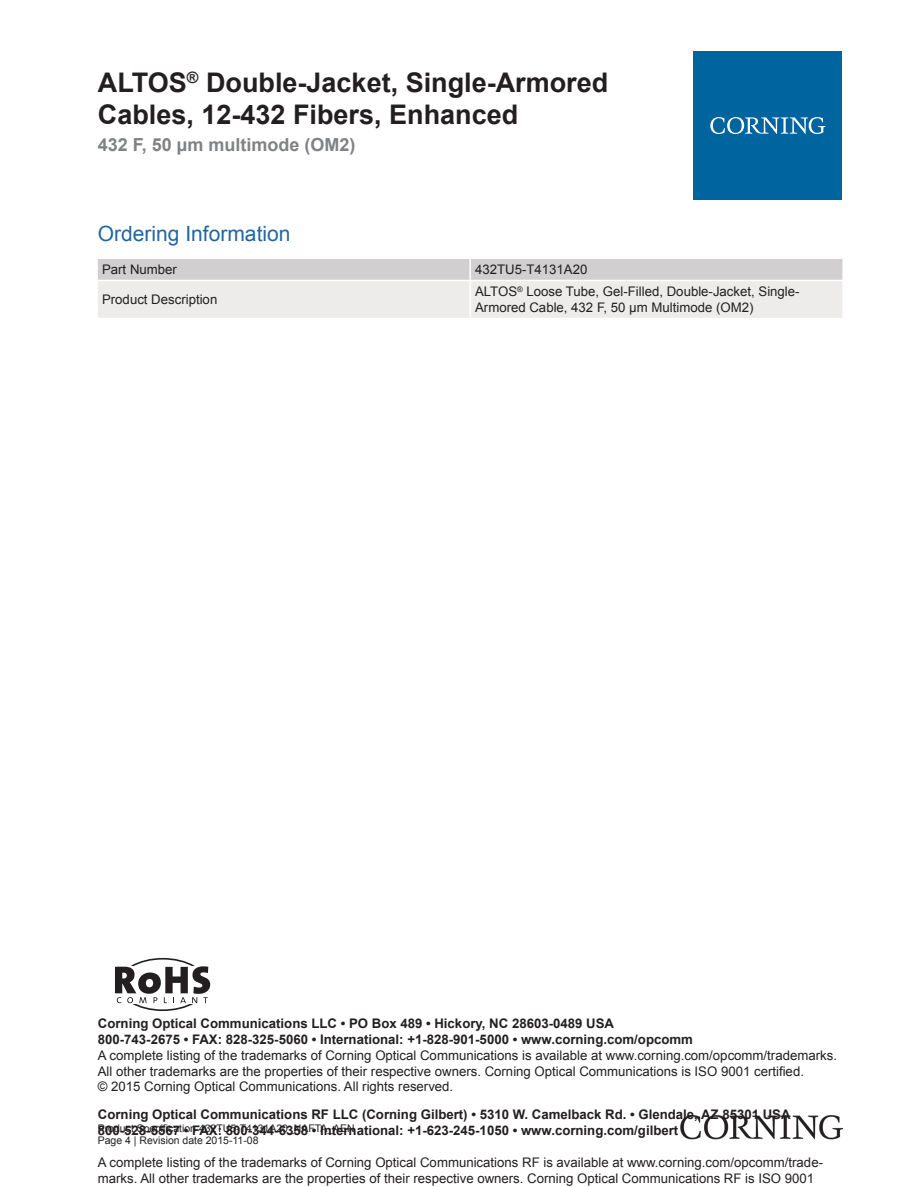
<style>
.page{position:relative;width:919px;height:1187px;background:#fff}
.page>*{position:absolute;margin:0;border:0;box-sizing:border-box;transform-origin:0 0}
.t1{font:700 27px/32.4px "Arial";color:#231f20}
.t2{font:21px "Arial";color:#2166a2}
.t3{font:700 18px "Arial";color:#808285}
.t4{font:13.2px/15.9px "Arial";color:#231f20}
.t5{font:700 13.2px/15.9px "Arial";color:#231f20}
.t6{font:10.5px/12.6px "Arial";color:#231f20}
</style>
<div class="page">
<svg style="left:98px;top:259px;width:744px;height:59px;background:#e3e1e1"></svg>
<hr style="left:469px;top:259px;width:2px;height:21px;background:#fff">
<hr style="left:469px;top:281px;width:2px;height:37px;background:#fff">
<hr style="left:98px;top:280px;width:372px;height:1px;background:#fff">
<hr style="left:470px;top:280px;width:372px;height:1px;background:#fff">
<div style="left:693px;top:51px;width:149px;height:149px;background:#00649e"></div>
<svg style="left:710px;top:117px;width:115px;height:17px"></svg>
<img style="left:680px;top:1115px;width:162px;height:24px">
<div style="left:118px;top:957px;width:90px;height:53px;border:2px solid #231f20;border-radius:50%"></div>
<div style="left:98px;top:966px;width:123px;height:38px;background:#fff"></div>
<svg style="left:115px;top:966px;width:95px;height:37px"></svg>
<h1 class="t1" style="left:98px;top:67px;width:512px">ALTOS<sup>®</sup> Double-Jacket, Single-Armored<br>Cables, 12-432 Fibers, Enhanced</h1>
<h3 class="t3" style="left:98px;top:132px;width:259px">432 F, 50 µm multimode (OM2)</h3>
<h2 class="t2" style="left:98px;top:219px;width:194px">Ordering Information</h2>
<p class="t4" style="left:102px;top:261px;width:76px">Part Number</p>
<p class="t4" style="left:475px;top:261px;width:114px">432TU5-T4131A20</p>
<p class="t4" style="left:102px;top:292px;width:117px">Product Description</p>
<p class="t4" style="left:475px;top:284px;width:326px">ALTOS<sup>®</sup> Loose Tube, Gel-Filled, Double-Jacket, Single-<br>Armored Cable, 432 F, 50 µm Multimode (OM2)</p>
<p class="t5" style="left:98px;top:1015px;width:596px">Corning Optical Communications LLC • PO Box 489 • Hickory, NC 28603-0489 USA<br>800-743-2675 • FAX: 828-325-5060 • International: +1-828-901-5000 • www.corning.com/opcomm</p>
<p class="t4" style="left:98px;top:1047px;width:740px">A complete listing of the trademarks of Corning Optical Communications is available at www.corning.com/opcomm/trademarks.<br>All other trademarks are the properties of their respective owners. Corning Optical Communications is ISO 9001 certified.<br>© 2015 Corning Optical Communications. All rights reserved.</p>
<p class="t5" style="left:98px;top:1107px;width:694px">Corning Optical Communications RF LLC (Corning Gilbert) • 5310 W. Camelback Rd. • Glendale, AZ 85301 USA<br>800-528-5567 • FAX: 800-344-6358 • International: +1-623-245-1050 • www.corning.com/gilbert</p>
<p class="t4" style="left:98px;top:1154px;width:726px">A complete listing of the trademarks of Corning Optical Communications RF is available at www.corning.com/opcomm/trade&shy;marks. All other trademarks are the properties of their respective owners. Corning Optical Communications RF is ISO 9001</p>
<p class="t6" style="left:98px;top:1121px;width:258px">Product Specification 432TU5-T4131A20_NAFTA_AEN<br>Page 4 | Revision date 2015-11-08</p>
</div>
